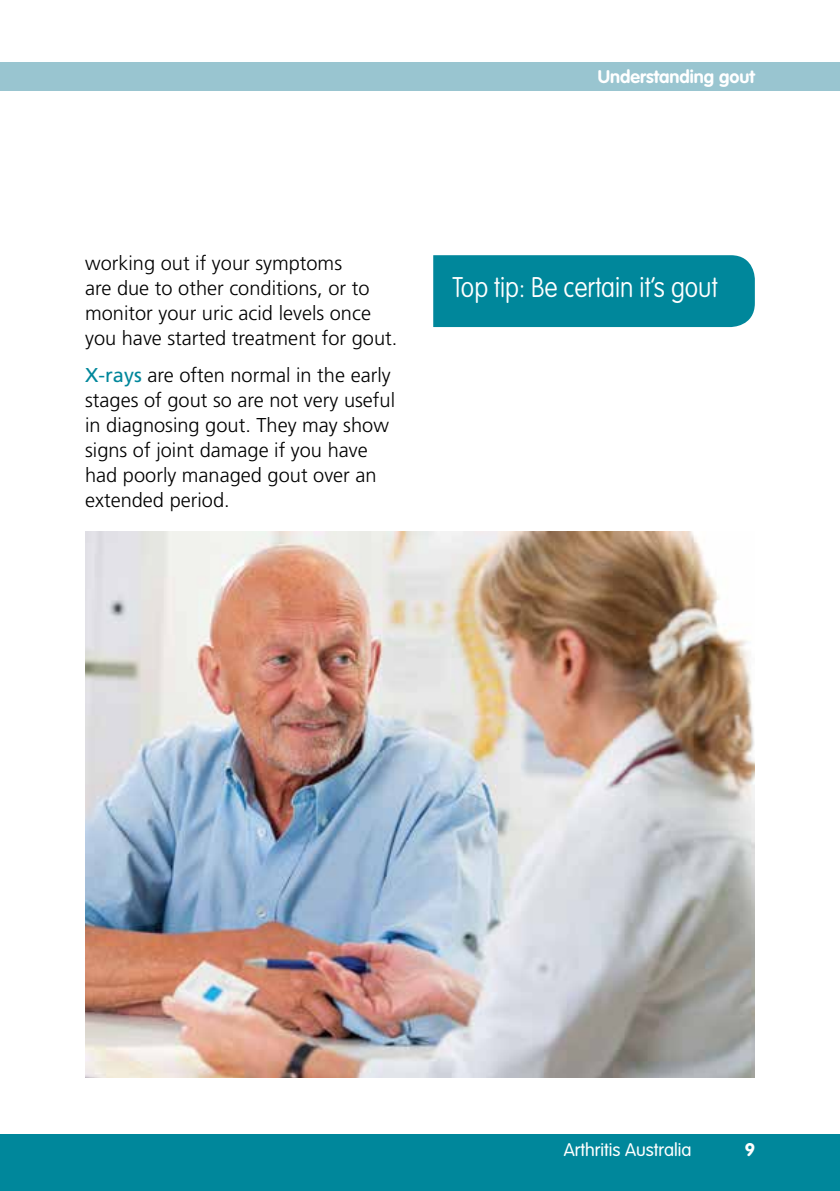
<style>
.page{position:relative;width:840px;height:1191px;background:#fff}
.page>*{position:absolute;margin:0;border:0;box-sizing:border-box;transform-origin:0 0}
.t1{font:100 28px "VAG Rounded";color:#fff;scale:.89 1}
.t2{font:300 20px/25px "Frutiger";color:#000}
.t3{font:300 18px "VAG Rounded";color:#fff}
.t4{font:700 18px "VAG Rounded";color:#fff}
.s1{font-weight:400;color:#00879b}
</style>
<div class="page">
<div style="left:0;top:1134px;width:839px;height:57px;background:#00879b"></div>
<div style="left:0;top:62px;width:839px;height:29px;background:#99c5d0"></div>
<div style="left:433px;top:255px;width:321px;height:72px;background:#00879b"></div>
<img style="left:85px;top:531px;width:669px;height:546px">
<p class="t4" style="left:597px;top:66px;width:158px">Understanding gout</p>
<p class="t2" style="left:85px;top:251px;width:313px">working out if your symptoms<br>are due to other conditions, or to monitor your uric acid levels once you have started treatment for gout.</p>
<p class="t2" style="left:85px;top:362px;width:311px"><span class="s1">X-rays</span> are often normal in the early stages of gout so are not very useful in diagnosing gout. They may show signs of joint damage if you have had poorly managed gout over an extended period.</p>
<h1 class="t1" style="left:452px;top:271px;width:299px">Top tip: Be certain it’s gout</h1>
<p class="t3" style="left:563px;top:1139px;width:129px">Arthritis Australia</p>
<p class="t4" style="left:744px;top:1139px;width:12px">9</p>
</div>
